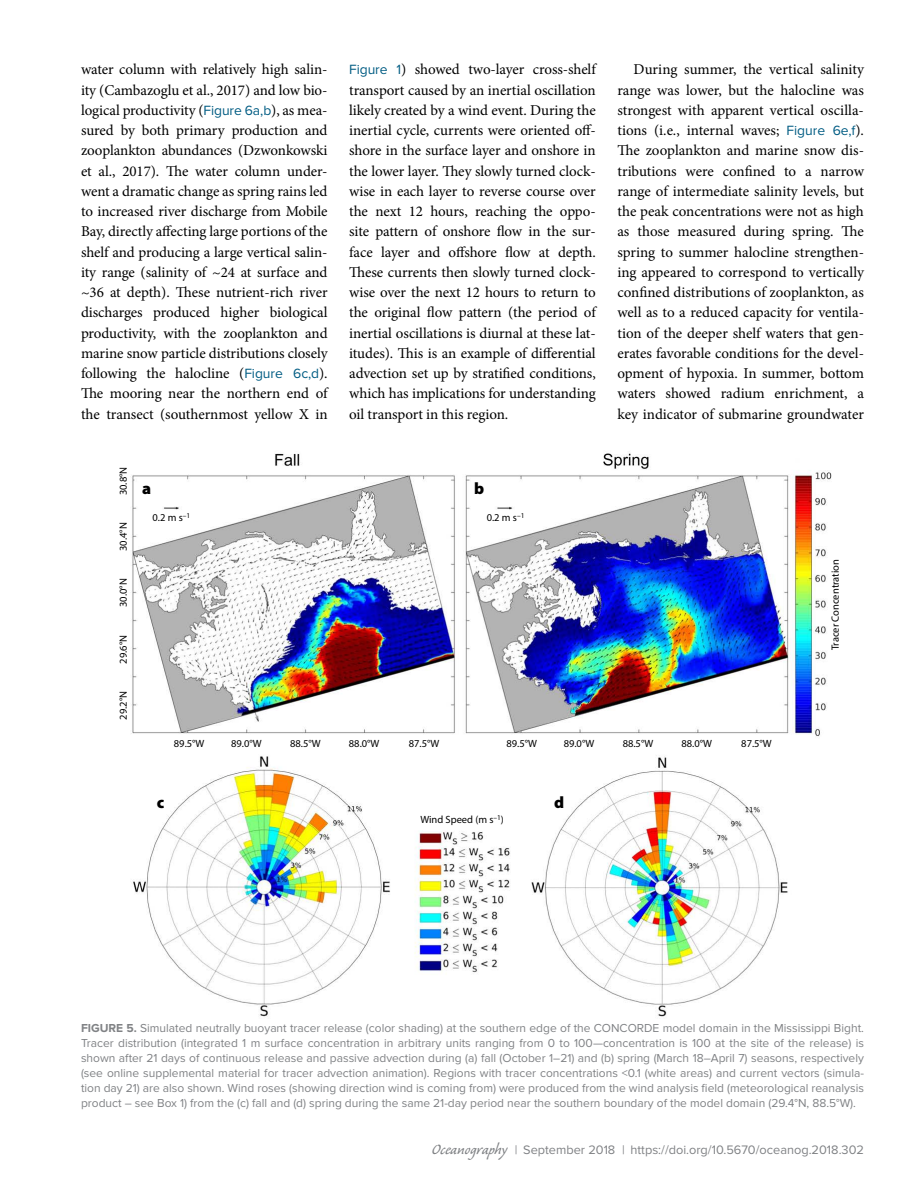
<style>
.page{position:relative;width:918px;height:1188px;background:#fff}
.page>*{position:absolute;margin:0;border:0;box-sizing:border-box;transform-origin:0 0}
.t1{font:900 16.5px "Myriad Pro";color:#000}
.t2{font:15px/20.2px "Minion Pro";letter-spacing:-.005em;color:#000;text-align:justify}
.t3{font:12.75px "Proxima Nova";color:#808285}
.t4{font:12px/15px "Proxima Nova";color:#808285;text-align:justify}
.t5{font:10.5px "Myriad Pro";color:#000}
.s1{font-family:"Proxima Nova";font-size:13.8px;color:#005c83}
.s2{font-weight:700}
.s3{font-family:"Caliban Std";font-size:18.75px}
</style>
<div class="page">
<img style="left:131px;top:453px;width:701px;height:564px">
<p class="t2" style="left:81px;top:59px;width:248px">water column with relatively high salin&shy;ity (Cambazoglu et al., 2017) and low bio&shy;logical productivity (<span class="s1">Figure 6a,b</span>), as mea&shy;sured by both primary production and zooplankton abundances (Dzwonkowski et al., 2017). The water column under&shy;went a dramatic change as spring rains led to increased river discharge from Mobile Bay, directly affecting large portions of the shelf and producing a large vertical salin&shy;ity range (salinity of ~24 at surface and ~36 at depth). These nutrient-rich river discharges produced higher biological productivity, with the zooplankton and marine snow particle distributions closely following the halocline (<span class="s1">Figure 6c,d</span>).<br>The mooring near the northern end of the transect (southernmost yellow X in</p>
<p class="t2" style="left:349px;top:59px;width:248px"><span class="s1">Figure 1</span>) showed two-layer cross-shelf transport caused by an inertial oscillation likely created by a wind event. During the inertial cycle, currents were oriented off&shy;shore in the surface layer and onshore in the lower layer. They slowly turned clock&shy;wise in each layer to reverse course over the next 12 hours, reaching the oppo&shy;site pattern of onshore flow in the sur&shy;face layer and offshore flow at depth.<br>These currents then slowly turned clock&shy;wise over the next 12 hours to return to the original flow pattern (the period of inertial oscillations is diurnal at these lat&shy;itudes). This is an example of differential advection set up by stratified conditions, which has implications for understanding oil transport in this region.</p>
<p class="t2" style="left:617px;top:59px;width:248px;text-indent:16px">During summer, the vertical salinity range was lower, but the halocline was strongest with apparent vertical oscilla&shy;tions (i.e., internal waves; <span class="s1">Figure 6e,f</span>).<br>The zooplankton and marine snow dis&shy;tributions were confined to a narrow range of intermediate salinity levels, but the peak concentrations were not as high as those measured during spring. The spring to summer halocline strengthen&shy;ing appeared to correspond to vertically confined distributions of zooplankton, as well as to a reduced capacity for ventila&shy;tion of the deeper shelf waters that gen&shy;erates favorable conditions for the devel&shy;opment of hypoxia. In summer, bottom waters showed radium enrichment, a key indicator of submarine groundwater</p>
<p class="t5" style="left:117px;top:495px;width:30px;rotate:-90deg">30.8°N</p>
<p class="t5" style="left:117px;top:551px;width:30px;rotate:-90deg">30.4°N</p>
<p class="t5" style="left:117px;top:607px;width:30px;rotate:-90deg">30.0°N</p>
<p class="t5" style="left:117px;top:664px;width:30px;rotate:-90deg">29.6°N</p>
<p class="t5" style="left:117px;top:720px;width:30px;rotate:-90deg">29.2°N</p>
<p class="t1" style="left:142px;top:477px;width:11px">a</p>
<p class="t5" style="left:153px;top:511px;width:39px">0.2 m s<sup>–1</sup></p>
<p class="t5" style="left:174px;top:737px;width:32px">89.5°W</p>
<p class="t1" style="left:474px;top:477px;width:12px">b</p>
<p class="t5" style="left:487px;top:511px;width:39px">0.2 m s<sup>–1</sup></p>
<p class="t5" style="left:231px;top:737px;width:32px">89.0°W</p>
<p class="t5" style="left:290px;top:737px;width:32px">88.5°W</p>
<p class="t5" style="left:349px;top:737px;width:32px">88.0°W</p>
<p class="t5" style="left:409px;top:737px;width:32px">87.5°W</p>
<p class="t5" style="left:506px;top:737px;width:32px">89.5°W</p>
<p class="t5" style="left:564px;top:737px;width:32px">89.0°W</p>
<p class="t5" style="left:623px;top:737px;width:32px">88.5°W</p>
<p class="t5" style="left:682px;top:737px;width:32px">88.0°W</p>
<p class="t5" style="left:741px;top:737px;width:32px">87.5°W</p>
<p class="t1" style="left:157px;top:791px;width:9px">c</p>
<p class="t1" style="left:554px;top:791px;width:12px">d</p>
<p class="t5" style="left:420px;top:813px;width:85px">Wind Speed (m s<sup>–1</sup>)</p>
<p class="t5" style="left:829px;top:650px;width:93px;rotate:-90deg">Tracer Concentration</p>
<p class="t4" style="left:81px;top:1021px;width:785px"><span class="s2">FIGURE 5.</span> Simulated neutrally buoyant tracer release (color shading) at the southern edge of the CONCORDE model domain in the Mississippi Bight.<br>Tracer distribution (integrated 1 m surface concentration in arbitrary units ranging from 0 to 100—concentration is 100 at the site of the release) is shown after 21 days of continuous release and passive advection during (a) fall (October 1–21) and (b) spring (March 18–April 7) seasons, respectively (see online supplemental material for tracer advection animation). Regions with tracer concentrations &lt;0.1 (white areas) and current vectors (simula&shy;tion day 21) are also shown. Wind roses (showing direction wind is coming from) were produced from the wind analysis field (meteorological reanalysis product – see Box 1) from the (c) fall and (d) spring during the same 21-day period near the southern boundary of the model domain (29.4°N, 88.5°W).</p>
<p class="t3" style="left:432px;top:1142px;width:434px"><span class="s3">Oceanography</span> | September 2018 | https://doi.org/10.5670/oceanog.2018.302</p>
</div>
